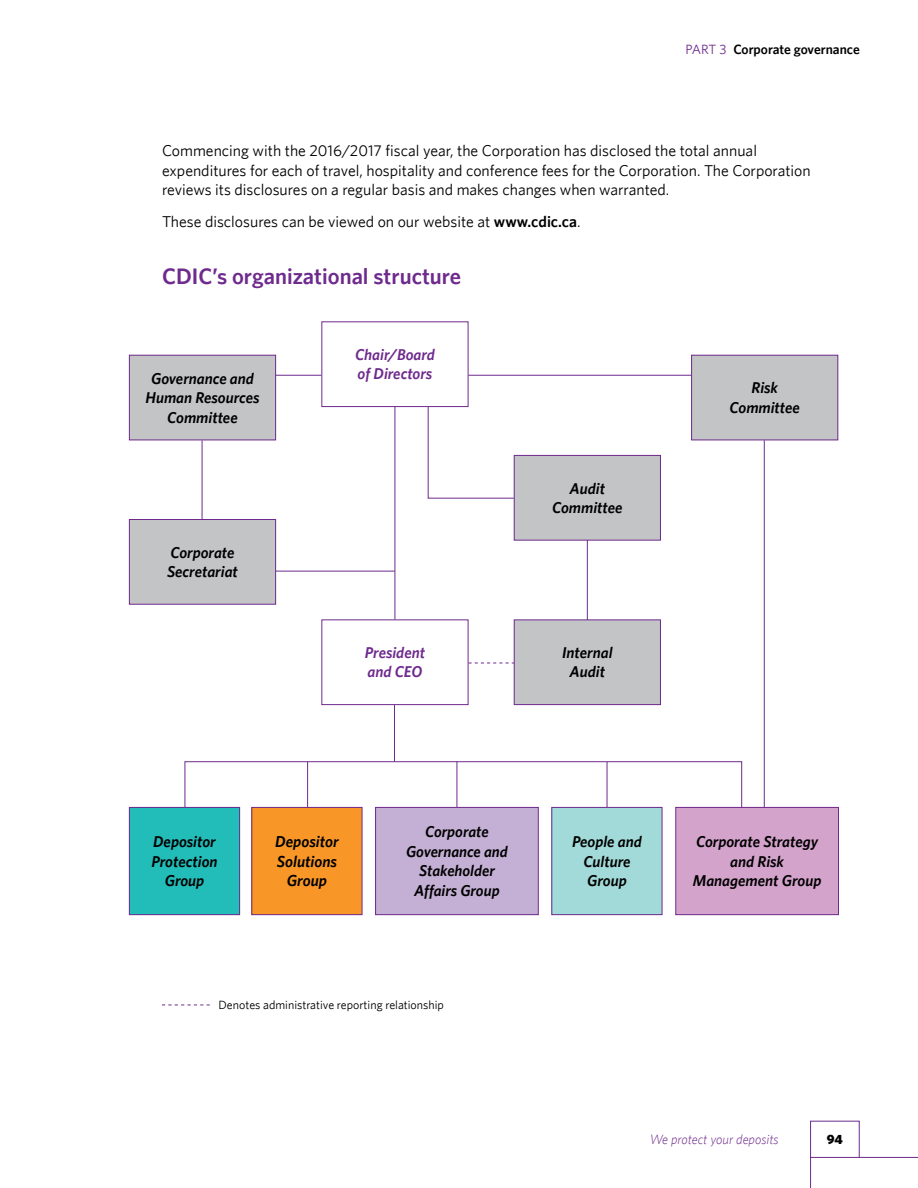
<style>
.page{position:relative;width:918px;height:1188px;background:#fff}
.page>*{position:absolute;margin:0;border:0;box-sizing:border-box;transform-origin:0 0}
.t1{font:600 22.5px "Whitney";color:#6e2a8d}
.t2{font:italic 600 16.05px/19.5px "Whitney";color:#000;text-align:center}
.t3{font:15.75px/19.5px "Whitney";color:#000}
.t4{font:italic 600 15.75px/19.5px "Whitney";color:#000;text-align:center}
.t5{font:italic 600 15.75px/19.5px "Whitney";color:#6e2a8d}
.t6{font:600 13.5px "Whitney";color:#000}
.t7{font:italic 300 13.5px "Whitney";color:#6e2a8d}
.t8{font:900 13.5px "Whitney";color:#000}
.t9{font:12px "Whitney";color:#000}
.s1{font-weight:400;color:#6e2a8d}
.s2{font-weight:600}
</style>
<div class="page">
<div style="left:129px;top:807px;width:111px;height:108px;background:#22bcb9"></div>
<div style="left:129px;top:807px;width:111px;height:108px;border:1px solid #6e2a8d"></div>
<div style="left:676px;top:807px;width:162px;height:108px;background:#d3a3cb"></div>
<div style="left:675px;top:807px;width:164px;height:108px;border:1px solid #6e2a8d"></div>
<div style="left:252px;top:807px;width:110px;height:108px;background:#f89728"></div>
<div style="left:251px;top:807px;width:111px;height:108px;border:1px solid #6e2a8d"></div>
<div style="left:376px;top:807px;width:162px;height:108px;background:#c4b0d4"></div>
<div style="left:375px;top:807px;width:164px;height:108px;border:1px solid #6e2a8d"></div>
<div style="left:552px;top:807px;width:110px;height:108px;background:#a1dad8"></div>
<div style="left:551px;top:807px;width:111px;height:108px;border:1px solid #6e2a8d"></div>
<div style="left:185px;top:761px;width:557px;height:46px;border:1px solid #6e2a8d"></div>
<svg style="left:469px;top:663px;width:45px;height:1px"></svg>
<div style="left:321px;top:619px;width:147px;height:86px;border:1px solid #6e2a8d"></div>
<div style="left:692px;top:355px;width:146px;height:85px;background:#c2c4c6"></div>
<div style="left:691px;top:355px;width:147px;height:85px;border:1px solid #6e2a8d"></div>
<div style="left:129px;top:519px;width:147px;height:85px;background:#c2c4c6"></div>
<div style="left:129px;top:519px;width:147px;height:86px;border:1px solid #6e2a8d"></div>
<hr style="left:307px;top:762px;width:1px;height:45px;background:#6e2a8d">
<hr style="left:607px;top:762px;width:1px;height:45px;background:#6e2a8d">
<div style="left:129px;top:355px;width:147px;height:85px;background:#c2c4c6"></div>
<div style="left:129px;top:355px;width:147px;height:85px;border:1px solid #6e2a8d"></div>
<hr style="left:395px;top:406px;width:1px;height:213px;background:#6e2a8d">
<hr style="left:587px;top:540px;width:1px;height:81px;background:#6e2a8d">
<hr style="left:394px;top:705px;width:1px;height:57px;background:#6e2a8d">
<hr style="left:764px;top:440px;width:1px;height:367px;background:#6e2a8d">
<svg style="left:427px;top:405px;width:88px;height:94px"></svg>
<hr style="left:457px;top:762px;width:1px;height:45px;background:#6e2a8d">
<hr style="left:276px;top:375px;width:45px;height:1px;background:#6e2a8d">
<hr style="left:468px;top:375px;width:223px;height:1px;background:#6e2a8d">
<hr style="left:276px;top:571px;width:119px;height:1px;background:#6e2a8d">
<hr style="left:202px;top:440px;width:1px;height:79px;background:#6e2a8d">
<div style="left:514px;top:620px;width:146px;height:85px;background:#c2c4c6"></div>
<div style="left:514px;top:619px;width:147px;height:86px;border:1px solid #6e2a8d"></div>
<div style="left:514px;top:455px;width:146px;height:85px;background:#c2c4c6"></div>
<div style="left:514px;top:455px;width:147px;height:86px;border:1px solid #6e2a8d"></div>
<svg style="left:162px;top:1005px;width:48px;height:1px"></svg>
<hr style="left:810px;top:1157px;width:108px;height:1px;background:#6e2a8d">
<svg style="left:810px;top:1120px;width:50px;height:68px"></svg>
<p class="t6" style="left:686px;top:42px;width:176px"><span class="s1">PART 3</span> Corporate governance</p>
<p class="t3" style="left:162px;top:141px;width:650px">Commencing with the 2016/2017 fiscal year, the Corporation has disclosed the total annual expenditures for each of travel, hospitality and conference fees for the Corporation. The Corporation reviews its disclosures on a regular basis and makes changes when warranted.</p>
<p class="t3" style="left:162px;top:211px;width:420px">These disclosures can be viewed on our website at <span class="s2">www.cdic.ca</span>.</p>
<h1 class="t1" style="left:162px;top:263px;width:301px">CDIC’s organizational structure</h1>
<p class="t4" style="left:146px;top:368px;width:115px">Governance and<br>Human Resources<br>Committee</p>
<p class="t4" style="left:167px;top:542px;width:72px;text-align:left">Corporate<br>Secretariat</p>
<p class="t5" style="left:355px;top:344px;width:81px">Chair/Board of Directors</p>
<p class="t5" style="left:365px;top:642px;width:62px">President and CEO</p>
<p class="t4" style="left:552px;top:478px;width:72px">Audit<br>Committee</p>
<p class="t4" style="left:562px;top:642px;width:52px">Internal<br>Audit</p>
<p class="t4" style="left:730px;top:378px;width:72px">Risk<br>Committee</p>
<p class="t2" style="left:275px;top:831px;width:65px">Depositor<br>Solutions<br>Group</p>
<p class="t4" style="left:406px;top:822px;width:103px">Corporate<br>Governance and<br>Stakeholder<br>Affairs Group</p>
<p class="t4" style="left:572px;top:831px;width:71px">People and<br>Culture<br>Group</p>
<p class="t4" style="left:151px;top:831px;width:68px">Depositor<br>Protection<br>Group</p>
<p class="t4" style="left:693px;top:831px;width:130px">Corporate Strategy and Risk<br>Management Group</p>
<p class="t9" style="left:219px;top:997px;width:227px">Denotes administrative reporting relationship</p>
<p class="t7" style="left:650px;top:1132px;width:131px">We protect your deposits</p>
<p class="t8" style="left:827px;top:1131px;width:18px">94</p>
</div>
